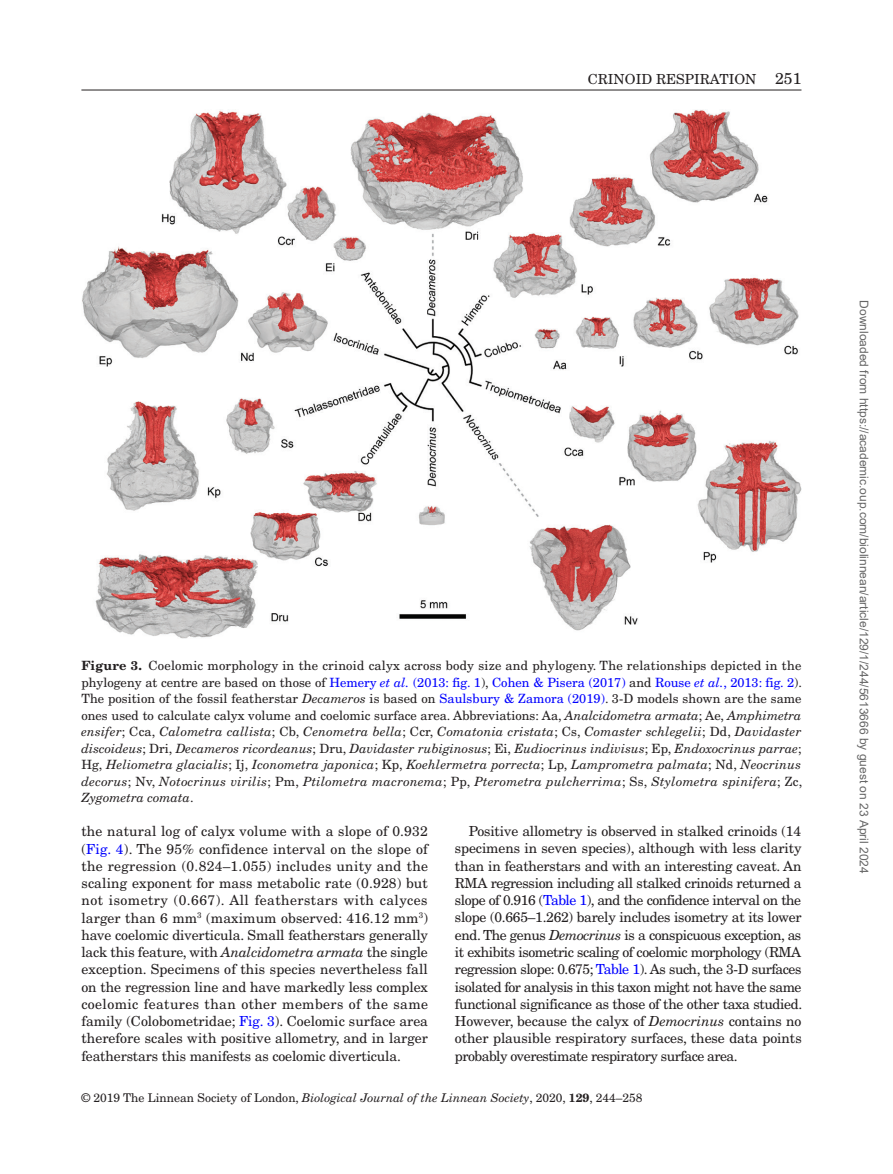
<style>
.page{position:relative;width:893px;height:1174px;background:#fff}
.page>*{position:absolute;margin:0;border:0;box-sizing:border-box;transform-origin:0 0}
.t1{font:13.8px/17.2px "New Century Schlbk";letter-spacing:-.01em;color:#231f20;text-align:justify}
.t2{font:italic 12.75px/16.5px "New Century Schlbk";letter-spacing:.02em;color:#231f20;text-align:justify}
.t3{font:12px "Arial";color:#666}
.t4{font:12px "New Century Schlbk";color:#231f20}
.s1{font-size:15.75px}
.s2{font-weight:700;font-style:normal}
.s3{font-style:normal}
.s4{font-style:normal;color:#00f}
.s5{color:#00f}
.s6{font-style:italic}
.s7{font-weight:700}
</style>
<div class="page">
<hr style="left:81px;top:90px;width:720px;height:1px;background:#231f20">
<img style="left:82px;top:110px;width:719px;height:529px">
<p class="t1" style="left:588px;top:70px;width:215px">CRINOID RESPIRATION <span class="s1">251</span></p>
<p class="t2" style="left:81px;top:657px;width:722px"><span class="s2">Figure 3.</span> <span class="s3">Coelomic morphology in the crinoid calyx across body size and phylogeny. The relationships depicted in the phylogeny at centre are based on those of</span> <span class="s4">Hemery</span> <span class="s5">et al.</span> <span class="s4">(2013: fig. 1</span><span class="s3">),</span> <span class="s4">Cohen &amp; Pisera (2017)</span> <span class="s3">and</span> <span class="s4">Rouse</span> <span class="s5">et al.</span><span class="s4">, 2013: fig. 2</span><span class="s3">).<br>The position of the fossil featherstar</span> Decameros <span class="s3">is based on</span> <span class="s4">Saulsbury &amp; Zamora (2019)</span><span class="s3">. 3-D models shown are the same ones used to calculate calyx volume and coelomic surface area. Abbreviations: Aa,</span> Analcidometra armata<span class="s3">; Ae,</span> Amphimetra ensifer<span class="s3">; Cca,</span> Calometra callista<span class="s3">; Cb,</span> Cenometra bella<span class="s3">; Ccr,</span> Comatonia cristata<span class="s3">; Cs,</span> Comaster schlegelii<span class="s3">; Dd,</span> Davidaster discoideus<span class="s3">; Dri,</span> Decameros ricordeanus<span class="s3">; Dru,</span> Davidaster rubiginosus<span class="s3">; Ei,</span> Eudiocrinus indivisus<span class="s3">; Ep,</span> Endoxocrinus parrae<span class="s3">; Hg,</span> Heliometra glacialis<span class="s3">; Ij,</span> Iconometra japonica<span class="s3">; Kp,</span> Koehlermetra porrecta<span class="s3">; Lp,</span> Lamprometra palmata<span class="s3">; Nd,</span> Neocrinus decorus<span class="s3">; Nv,</span> Notocrinus virilis<span class="s3">; Pm,</span> Ptilometra macronema<span class="s3">; Pp,</span> Pterometra pulcherrima<span class="s3">; Ss,</span> Stylometra spinifera<span class="s3">; Zc, </span>Zygometra comata<span class="s3">.</span></p>
<p class="t1" style="left:81px;top:822px;width:348px">the natural log of calyx volume with a slope of 0.932 (<span class="s5">Fig. 4</span>). The 95% confidence interval on the slope of the regression (0.824–1.055) includes unity and the scaling exponent for mass metabolic rate (0.928) but not isometry (0.667). All featherstars with calyces larger than 6 mm<sup>3</sup> (maximum observed: 416.12 mm<sup>3</sup>) have coelomic diverticula. Small featherstars generally lack this feature, with <span class="s6">Analcidometra armata</span> the single exception. Specimens of this species nevertheless fall on the regression line and have markedly less complex coelomic features than other members of the same family (Colobometridae; <span class="s5">Fig. 3</span>). Coelomic surface area therefore scales with positive allometry, and in larger featherstars this manifests as coelomic diverticula.</p>
<p class="t1" style="left:455px;top:822px;width:349px;text-indent:14px">Positive allometry is observed in stalked crinoids (14 specimens in seven species), although with less clarity than in featherstars and with an interesting caveat. An RMA regression including all stalked crinoids returned a slope of 0.916 (<span class="s5">Table 1</span>), and the confidence interval on the slope (0.665–1.262) barely includes isometry at its lower end. The genus <span class="s6">Democrinus</span> is a conspicuous exception, as it exhibits isometric scaling of coelomic morphology (RMA regression slope: 0.675; <span class="s5">Table 1</span>). As such, the 3-D surfaces isolated for analysis in this taxon might not have the same functional significance as those of the other taxa studied.<br>However, because the calyx of <span class="s6">Democrinus</span> contains no other plausible respiratory surfaces, these data points probably overestimate respiratory surface area.</p>
<p class="t4" style="left:81px;top:1090px;width:562px">© 2019 The Linnean Society of London, <span class="s6">Biological Journal of the Linnean Society</span>, 2020, <span class="s7">129</span>, 244–258</p>
<p class="t3" style="left:868px;top:300px;width:575px;rotate:90deg">Downloaded from https://academic.oup.com/biolinnean/article/129/1/244/5613666 by guest on 23 April 2024</p>
</div>
